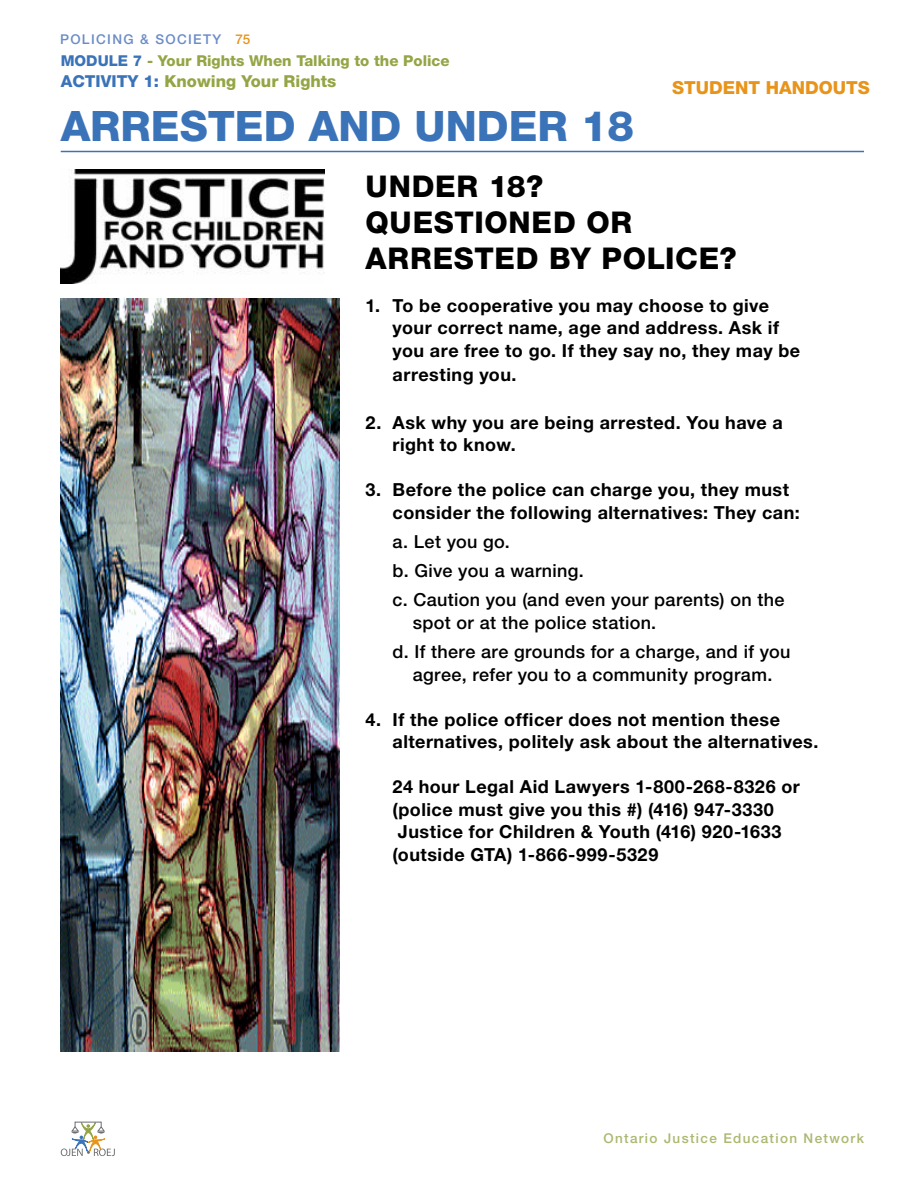
<style>
.page{position:relative;width:918px;height:1188px;background:#fff}
.page>*{position:absolute;margin:0;border:0;box-sizing:border-box;transform-origin:0 0}
.t1{font:800 42px "Helvetica Neue LT Std";color:#3b73b9}
.t2{font:800 30px/36px "Helvetica Neue LT Std";letter-spacing:.025em;color:#000}
.t3{font:700 18px/22.5px "Helvetica Neue LT Std";letter-spacing:.025em;color:#000}
.t4{font:500 18px/29.2px "Helvetica Neue LT Std";letter-spacing:.02em;color:#000}
.t5{font:800 18px "Helvetica Neue LT Std";color:#e8941a}
.t6{font:800 16.5px "Helvetica Neue LT Std";color:#94a545}
.t7{font:800 16.5px "Helvetica Neue LT Std";color:#3b73b9}
.t8{font:800 15px "Helvetica Neue LT Std";color:#94a545}
.t9{font:500 13.5px "Helvetica Neue LT Std";letter-spacing:.1em;color:#abb86f}
.t10{font:500 13.5px "Helvetica Neue LT Std";letter-spacing:.1em;color:#6c8cc7}
.t11{font:500 13.5px "Helvetica Neue LT Std";color:#e8941a}
.s1{color:#3b73b9}
</style>
<div class="page">
<svg style="left:61px;top:1122px;width:54px;height:34px"></svg>
<hr style="left:61px;top:151px;width:803px;height:1px;background:#3b73b9">
<img style="left:61px;top:170px;width:264px;height:114px">
<img style="left:61px;top:299px;width:278px;height:752px">
<p class="t10" style="left:60px;top:31px;width:163px">POLICING &amp; SOCIETY</p>
<p class="t11" style="left:236px;top:31px;width:16px">75</p>
<p class="t8" style="left:61px;top:52px;width:390px"><span class="s1">modu le 7</span> - Your Rights When Talking to the Police</p>
<p class="t7" style="left:61px;top:72px;width:61px">ACTIVITY</p>
<p class="t6" style="left:144px;top:72px;width:194px"><span class="s1">1:</span> Knowing Your Rights</p>
<p class="t5" style="left:672px;top:77px;width:64px">STUDENT</p>
<p class="t5" style="left:766px;top:77px;width:93px">HANDOUTS</p>
<h1 class="t1" style="left:61px;top:101px;width:575px">Arrested and Under 18</h1>
<h2 class="t2" style="left:366px;top:168px;width:179px">UNDER 18?<br>QUESTIONE</h2>
<h2 class="t2" style="left:553px;top:204px;width:81px">D OR</h2>
<h2 class="t2" style="left:366px;top:240px;width:88px">ARRESTE</h2>
<h2 class="t2" style="left:516px;top:240px;width:106px">D BY POLICE</h2>
<h2 class="t2" style="left:720px;top:240px;width:19px">?</h2>
<p class="t3" style="left:393px;top:293px;width:409px;line-height:23px;text-indent:-27px">1. To be cooperative you may choose to give your correct name, age and address. Ask if you are free to go. If they say no, they may be arresting you.</p>
<p class="t3" style="left:393px;top:411px;width:392px;text-indent:-27px">2. Ask why you are being arrested. You have a right to know.</p>
<p class="t3" style="left:393px;top:478px;width:409px;text-indent:-27px">3. Before the police can charge you, they must consider the following alternatives: They can:</p>
<p class="t4" style="left:393px;top:527px;width:393px">a. Let you go.<br>b. Give you a warning.<br>c. Caution you (and even your parents) on the</p>
<p class="t4" style="left:393px;top:608px;width:399px;text-indent:20px">spot or at the police station.<br>d. If there are grounds for a charge, and if you</p>
<p class="t4" style="left:413px;top:659px;width:361px">agree, refer you to a community program.</p>
<p class="t3" style="left:393px;top:708px;width:427px;text-indent:-27px">4. If the police officer does not mention these alternatives, politely ask about the alternatives.</p>
<p class="t3" style="left:393px;top:775px;width:409px">24 hour Legal Aid Lawyers 1-800-268-8326 or (police must give you this #) (416) 947-3330<br>Justice for Children &amp; Youth (416) 920-1633 (outside GTA) 1-866-999-5329</p>
<p class="t9" style="left:603px;top:1130px;width:262px">Ontario Justice Education Network</p>
</div>
